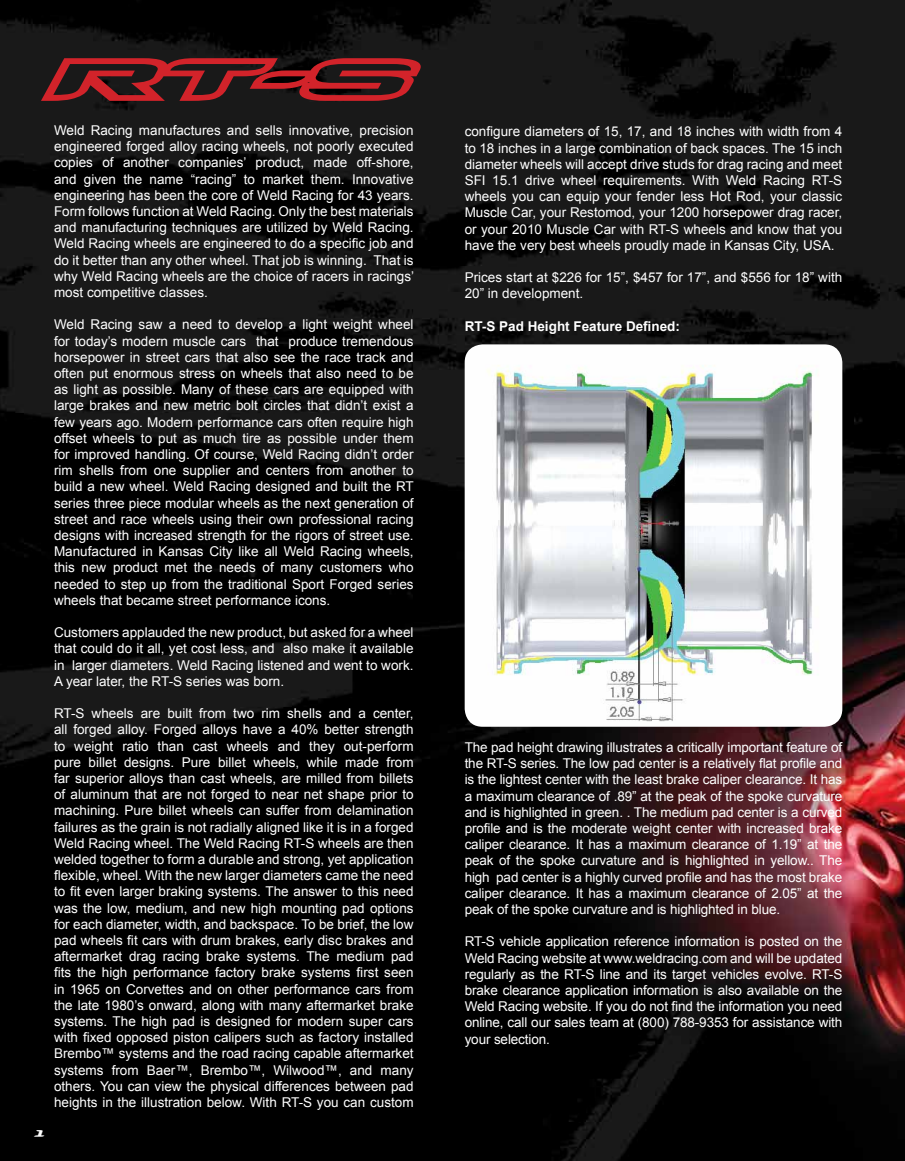
<style>
.page{position:relative;width:905px;height:1161px;background:#fff}
.page>*{position:absolute;margin:0;border:0;box-sizing:border-box;transform-origin:0 0}
.t1{font:italic 99px "Megahertz Out";color:#d2232a;scale:1.5 1}
.t2{font:italic 21px "Megahertz In";color:#fff}
.t3{font:13.5px/16.2px "Arial";color:#fff;text-align:justify}
.t4{font:700 13.5px "Arial";color:#fff}
</style>
<div class="page">
<img style="left:0;top:0;width:904px;height:1161px">
<img style="left:464px;top:344px;width:378px;height:383px">
<h1 class="t1" style="left:54px;top:32px;width:236px">RT-S</h1>
<p class="t3" style="left:54px;top:122px;width:361px">Weld Racing manufactures and sells innovative, precision engineered forged alloy racing wheels, not poorly executed copies of another companies’ product, made off-shore, and given the name “racing” to market them. Innovative engineering has been the core of Weld Racing for 43 years.<br>Form follows function at Weld Racing. Only the best materials and manufacturing techniques are utilized by Weld Racing.<br>Weld Racing wheels are engineered to do a specific job and do it better than any other wheel. That job is winning. That is why Weld Racing wheels are the choice of racers in racings’ most competitive classes.</p>
<p class="t3" style="left:54px;top:317px;width:361px">Weld Racing saw a need to develop a light weight wheel for today’s modern muscle cars that produce tremendous horsepower in street cars that also see the race track and often put enormous stress on wheels that also need to be as light as possible. Many of these cars are equipped with large brakes and new metric bolt circles that didn’t exist a few years ago. Modern performance cars often require high offset wheels to put as much tire as possible under them for improved handling. Of course, Weld Racing didn’t order rim shells from one supplier and centers from another to build a new wheel. Weld Racing designed and built the RT series three piece modular wheels as the next generation of street and race wheels using their own professional racing designs with increased strength for the rigors of street use.<br>Manufactured in Kansas City like all Weld Racing wheels, this new product met the needs of many customers who needed to step up from the traditional Sport Forged series wheels that became street performance icons.</p>
<p class="t3" style="left:54px;top:624px;width:361px">Customers applauded the new product, but asked for a wheel that could do it all, yet cost less, and also make it available in larger diameters. Weld Racing listened and went to work.<br>A year later, the RT-S series was born.</p>
<p class="t3" style="left:54px;top:705px;width:361px">RT-S wheels are built from two rim shells and a center, all forged alloy. Forged alloys have a 40% better strength to weight ratio than cast wheels and they out-perform pure billet designs. Pure billet wheels, while made from far superior alloys than cast wheels, are milled from billets of aluminum that are not forged to near net shape prior to machining. Pure billet wheels can suffer from delamination failures as the grain is not radially aligned like it is in a forged Weld Racing wheel. The Weld Racing RT-S wheels are then welded together to form a durable and strong, yet application flexible, wheel. With the new larger diameters came the need to fit even larger braking systems. The answer to this need was the low, medium, and new high mounting pad options for each diameter, width, and backspace. To be brief, the low pad wheels fit cars with drum brakes, early disc brakes and aftermarket drag racing brake systems. The medium pad fits the high performance factory brake systems first seen in 1965 on Corvettes and on other performance cars from the late 1980’s onward, along with many aftermarket brake systems. The high pad is designed for modern super cars with fixed opposed piston calipers such as factory installed Brembo™ systems and the road racing capable aftermarket systems from Baer™, Brembo™, Wilwood™, and many others. You can view the physical differences between pad heights in the illustration below. With RT-S you can custom</p>
<h2 class="t2" style="left:34px;top:1123px;width:12px">1</h2>
<p class="t3" style="left:464px;top:124px;width:379px">configure diameters of 15, 17, and 18 inches with width from 4 to 18 inches in a large combination of back spaces. The 15 inch diameter wheels will accept drive studs for drag racing and meet SFI 15.1 drive wheel requirements. With Weld Racing RT-S wheels you can equip your fender less Hot Rod, your classic Muscle Car, your Restomod, your 1200 horsepower drag racer, or your 2010 Muscle Car with RT-S wheels and know that you have the very best wheels proudly made in Kansas City, USA.</p>
<p class="t3" style="left:464px;top:269px;width:379px">Prices start at $226 for 15”, $457 for 17”, and $556 for 18” with<br>20” in development.</p>
<p class="t4" style="left:464px;top:317px;width:217px">RT-S Pad Height Feature Defined:</p>
<p class="t3" style="left:464px;top:739px;width:379px">The pad height drawing illustrates a critically important feature of the RT-S series. The low pad center is a relatively flat profile and is the lightest center with the least brake caliper clearance. It has a maximum clearance of .89” at the peak of the spoke curvature and is highlighted in green. . The medium pad center is a curved profile and is the moderate weight center with increased brake caliper clearance. It has a maximum clearance of 1.19” at the peak of the spoke curvature and is highlighted in yellow.. The high pad center is a highly curved profile and has the most brake caliper clearance. It has a maximum clearance of 2.05” at the peak of the spoke curvature and is highlighted in blue.</p>
<p class="t3" style="left:464px;top:934px;width:379px">RT-S vehicle application reference information is posted on the Weld Racing website at www.weldracing.com and will be updated regularly as the RT-S line and its target vehicles evolve. RT-S brake clearance application information is also available on the Weld Racing website. If you do not find the information you need online, call our sales team at (800) 788-9353 for assistance with your selection.</p>
</div>
